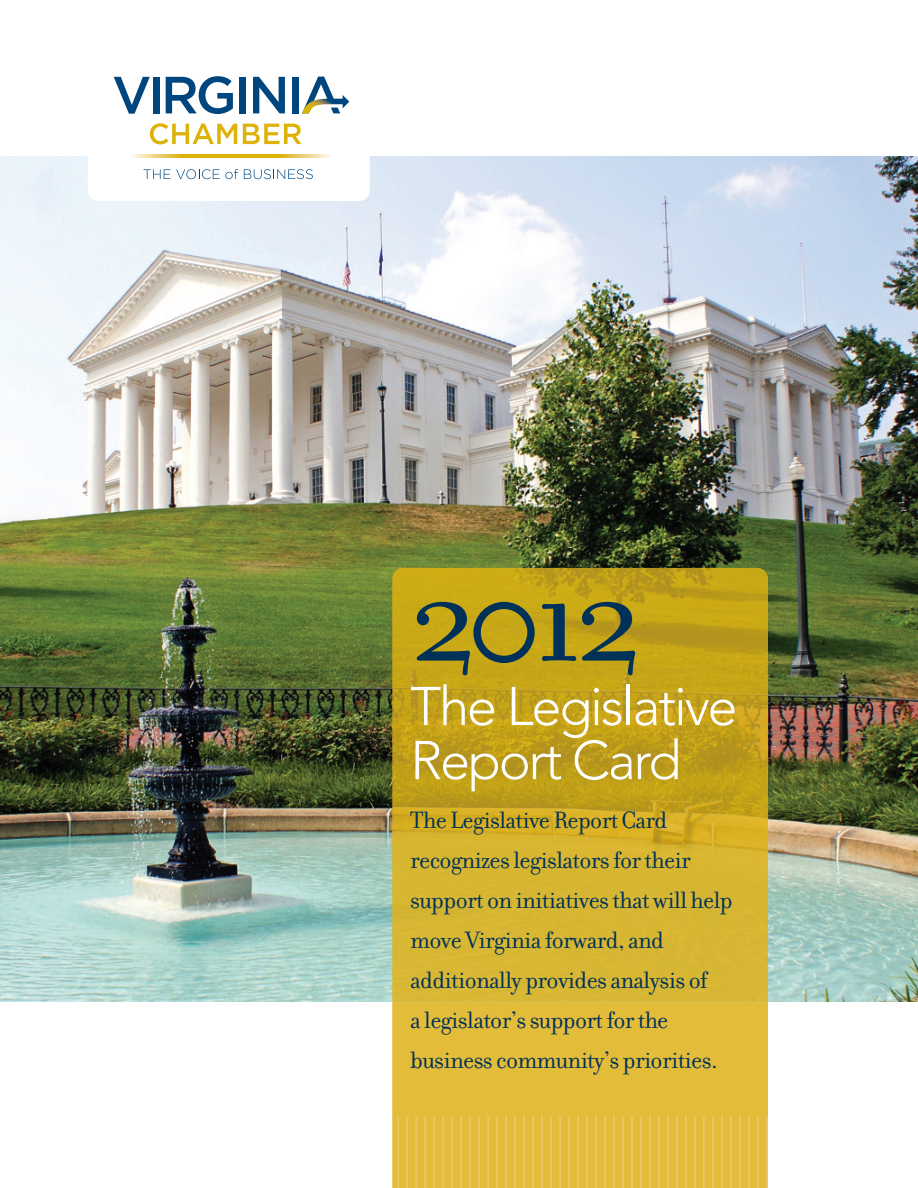
<style>
.page{position:relative;width:918px;height:1188px;background:#fff}
.page>*{position:absolute;margin:0;border:0;box-sizing:border-box;transform-origin:0 0}
.t1{font:144px "Filosofia";color:#003159}
.t2{font:300 54px/54px "Avenir";letter-spacing:-.04em;color:#fff}
.t3{font:25.5px/40px "Filosofia";letter-spacing:-.025em;color:#003159}
</style>
<div class="page">
<img style="left:0;top:157px;width:918px;height:844px">
<div style="left:88px;top:18px;width:282px;height:183px;background:#fff;border-radius:11px"></div>
<svg style="left:114px;top:77px;width:36px;height:37px"></svg>
<div style="left:153px;top:77px;width:7px;height:36px;background:#00467e"></div>
<svg style="left:166px;top:76px;width:67px;height:38px"></svg>
<div style="left:239px;top:77px;width:7px;height:36px;background:#00467e"></div>
<svg style="left:253px;top:77px;width:32px;height:36px"></svg>
<div style="left:292px;top:77px;width:7px;height:36px;background:#00467e"></div>
<svg style="left:302px;top:77px;width:47px;height:36px"></svg>
<svg style="left:143px;top:169px;width:95px;height:10px"></svg>
<svg style="left:244px;top:169px;width:69px;height:10px"></svg>
<svg style="left:132px;top:155px;width:198px;height:2px"></svg>
<svg style="left:150px;top:123px;width:87px;height:21px"></svg>
<svg style="left:243px;top:124px;width:58px;height:20px"></svg>
<div style="left:392px;top:1001px;width:376px;height:115px;background:#e3bc3a"></div>
<img style="left:392px;top:568px;width:376px;height:11px">
<svg style="left:392px;top:1116px;width:376px;height:72px;background:#e4be43"></svg>
<h1 class="t1" style="left:410px;top:527px;width:233px">2012</h1>
<h2 class="t2" style="left:410px;top:684px;width:329px">The Legislative<br>Report Card</h2>
<p class="t3" style="left:410px;top:799px;width:324px">The Legislative Report Card recognizes legislators for their support on initiatives that will help move Virginia forward, and additionally provides analysis of<br>a legislator’s support for the business community’s priorities.</p>
</div>
